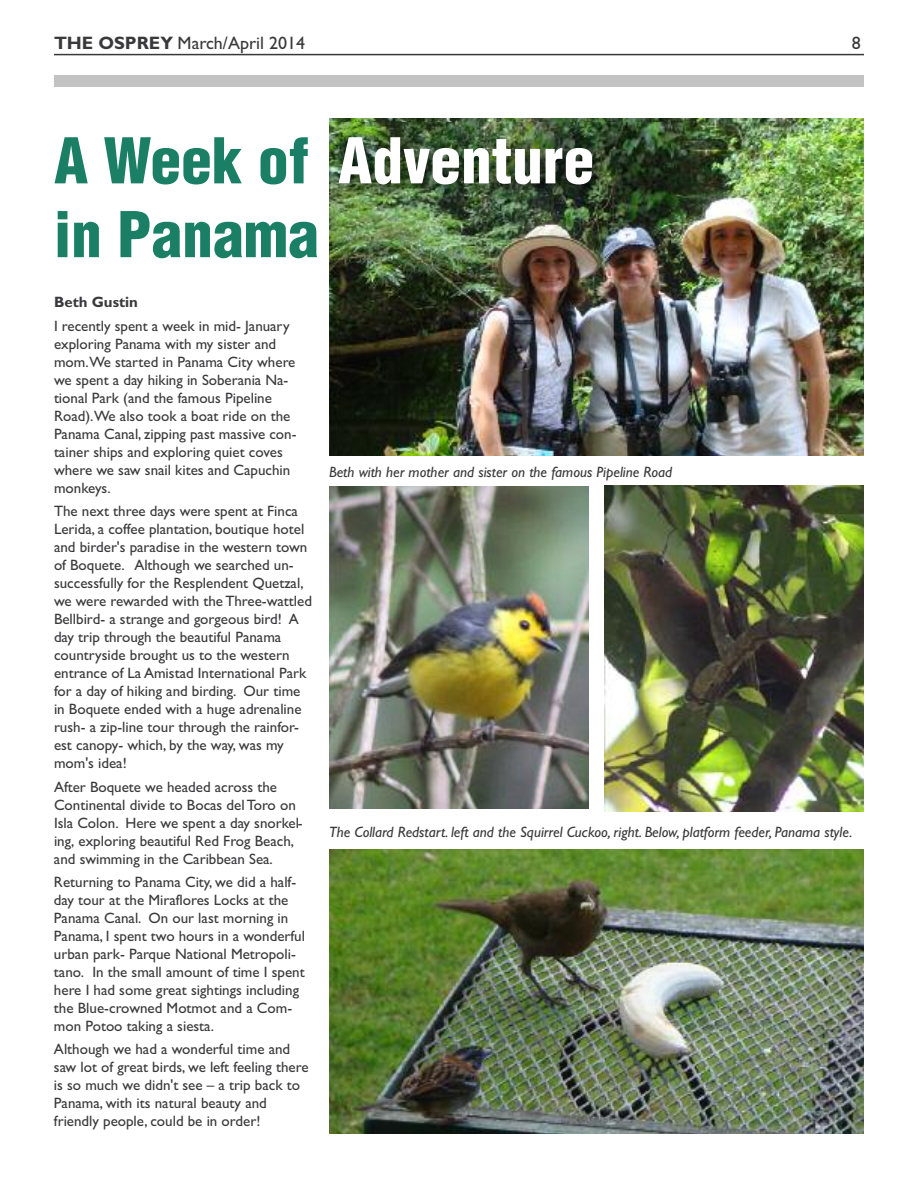
<style>
.page{position:relative;width:918px;height:1188px;background:#fff}
.page>*{position:absolute;margin:0;border:0;box-sizing:border-box;transform-origin:0 0}
.t1{font:900 condensed 61.5px/73.8px "Helvetica";color:#1b7f66}
.t2{font:900 condensed 61.5px "Helvetica";color:#fff}
.t3{font:18px "Gill Sans";color:#39383a}
.t4{font:15px/18px "Gill Sans";color:#39383a}
.t5{font:italic 15px "Gill Sans";color:#39383a}
.t6{font:700 15px "Gill Sans";color:#39383a}
.s1{font-weight:700}
</style>
<div class="page">
<hr style="left:54px;top:54px;width:810px;height:1px;background:#39383a">
<div style="left:54px;top:75px;width:810px;height:12px;background:#c3c3c4"></div>
<img style="left:329px;top:486px;width:259px;height:323px">
<img style="left:329px;top:849px;width:535px;height:285px">
<img style="left:604px;top:485px;width:260px;height:327px">
<img style="left:329px;top:118px;width:535px;height:338px">
<img style="left:329px;top:123px;width:341px;height:123px">
<img style="left:294px;top:137px;width:14px;height:47px">
<img style="left:294px;top:221px;width:23px;height:25px">
<p class="t3" style="left:54px;top:32px;width:253px"><span class="s1">THE OSPREY</span> March/April 2014</p>
<p class="t3" style="left:852px;top:32px;width:10px">8</p>
<h1 class="t1" style="left:54px;top:125px;width:266px">A Week of in Panama</h1>
<h1 class="t2" style="left:338px;top:126px;width:258px">Adventure</h1>
<p class="t6" style="left:54px;top:296px;width:85px">Beth Gustin</p>
<p class="t4" style="left:54px;top:317px;width:244px">I recently spent a week in mid- January exploring Panama with my sister and mom.We started in Panama City where we spent a day hiking in Soberania Na&shy;tional Park (and the famous Pipeline Road).We also took a boat ride on the Panama Canal, zipping past massive con&shy;tainer ships and exploring quiet coves where we saw snail kites and Capuchin monkeys.</p>
<p class="t4" style="left:54px;top:502px;width:260px">The next three days were spent at Finca Lerida, a coffee plantation, boutique hotel and birder's paradise in the western town of Boquete. Although we searched un&shy;successfully for the Resplendent Quetzal, we were rewarded with the Three-wattled Bellbird- a strange and gorgeous bird! A day trip through the beautiful Panama countryside brought us to the western entrance of La Amistad International Park for a day of hiking and birding. Our time in Boquete ended with a huge adrenaline rush- a zip-line tour through the rainfor&shy;est canopy- which, by the way, was my mom's idea!</p>
<p class="t4" style="left:54px;top:777px;width:250px">After Boquete we headed across the Continental divide to Bocas del Toro on Isla Colon. Here we spent a day snorkel&shy;ing, exploring beautiful Red Frog Beach, and swimming in the Caribbean Sea.</p>
<p class="t4" style="left:54px;top:873px;width:253px">Returning to Panama City, we did a half&shy;day tour at the Miraflores Locks at the Panama Canal. On our last morning in Panama, I spent two hours in a wonderful urban park- Parque National Metropoli&shy;tano. In the small amount of time I spent here I had some great sightings including the Blue-crowned Motmot and a Com&shy;mon Potoo taking a siesta.</p>
<p class="t4" style="left:54px;top:1040px;width:256px">Although we had a wonderful time and saw lot of great birds, we left feeling there is so much we didn't see – a trip back to Panama, with its natural beauty and friendly people, could be in order!</p>
<p class="t5" style="left:329px;top:466px;width:345px">Beth with her mother and sister on the famous Pipeline Road</p>
<p class="t5" style="left:329px;top:826px;width:525px">The Collard Redstart. left and the Squirrel Cuckoo, right. Below, platform feeder, Panama style.</p>
</div>
